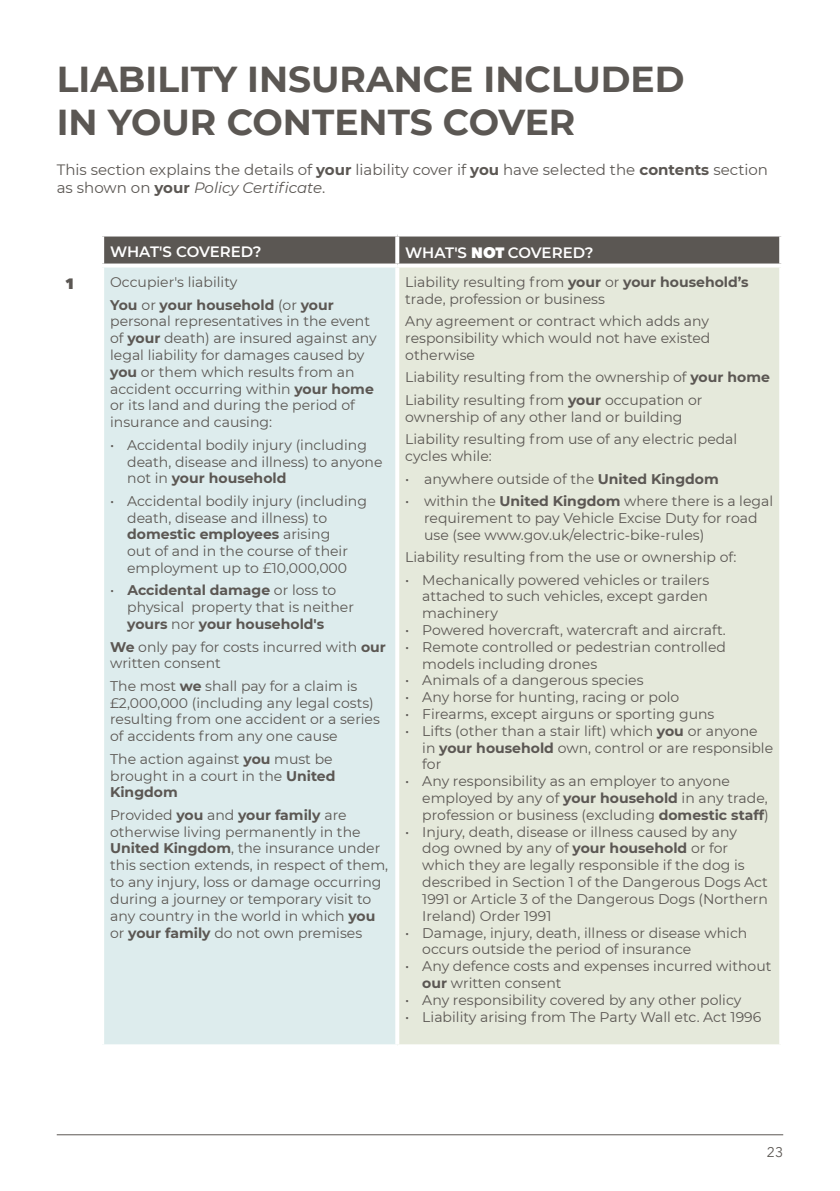
<style>
.page{position:relative;width:840px;height:1191px;background:#fff}
.page>*{position:absolute;margin:0;border:0;box-sizing:border-box;transform-origin:0 0}
.t1{font:700 36px/43.2px "Montserrat";color:#5b5753}
.t2{font:15px/18px "Montserrat";color:#5b5753}
.t3{font:600 15px "Montserrat";letter-spacing:-.015em;color:#fff}
.t4{font:800 15px "Avenir Next";color:#5b5753}
.t5{font:14px/16.8px "Montserrat";color:#5b5753}
.t6{font:14px "Avenir Next";color:#5b5753}
.s1{font-weight:700}
.s2{font-style:italic}
.s3{font-family:"Avenir Next";font-weight:800}
</style>
<div class="page">
<hr style="left:57px;top:1134px;width:725px;height:1px;background:#5b5753">
<div style="left:104px;top:236px;width:674px;height:27px;background:#5b5753"></div>
<div style="left:102px;top:265px;width:295px;height:781px;background:#ddeced"></div>
<div style="left:397px;top:265px;width:383px;height:781px;background:#e5e9db"></div>
<svg style="left:778px;top:267px;width:2px;height:777px;fill:#f5f6f0"></svg>
<svg style="left:397px;top:1044px;width:383px;height:2px"></svg>
<svg style="left:395px;top:236px;width:4px;height:27px"></svg>
<svg style="left:778px;top:236px;width:4px;height:27px"></svg>
<svg style="left:102px;top:263px;width:295px;height:4px"></svg>
<svg style="left:397px;top:263px;width:385px;height:4px"></svg>
<hr style="left:100px;top:267px;width:4px;height:777px;background:#fff">
<hr style="left:395px;top:267px;width:4px;height:777px;background:#fff">
<hr style="left:100px;top:1044px;width:297px;height:4px;background:#fff">
<h1 class="t1" style="left:57px;top:55px;width:629px">LIABILITY INSURANCE INCLUDED<br>IN YOUR CONTENTS COVER</h1>
<p class="t2" style="left:57px;top:161px;width:712px">This section explains the details of <span class="s1">your</span> liability cover if <span class="s1">you</span> have selected the <span class="s1">contents</span> section as shown on <span class="s1">your</span> <span class="s2">Policy Certificate</span>.</p>
<p class="t3" style="left:110px;top:241px;width:153px">WHAT'S COVERED?</p>
<p class="t3" style="left:405px;top:241px;width:189px">WHAT'S <span class="s3">NOT</span> COVERED?</p>
<p class="t4" style="left:65px;top:274px;width:12px">1</p>
<p class="t5" style="left:110px;top:270px;width:225px;line-height:22.4px">Occupier's liability<br><span class="s1">You</span> or <span class="s1">your household</span> (or <span class="s1">your</span></p>
<p class="t5" style="left:110px;top:312px;width:268px">personal representatives in the event of <span class="s1">your</span> death) are insured against any legal liability for damages caused by <span class="s1">you</span> or them which results from an accident occurring within <span class="s1">your home </span>or its land and during the period of insurance and causing:</p>
<p class="t5" style="left:127px;top:436px;width:257px;text-indent:-17px">• Accidental bodily injury (including death, disease and illness) to anyone not in <span class="s1">your household</span></p>
<p class="t5" style="left:127px;top:492px;width:241px;text-indent:-17px">• Accidental bodily injury (including death, disease and illness) to <span class="s1">domestic employees</span> arising<br>out of and in the course of their employment up to £10,000,000</p>
<p class="t5" style="left:127px;top:581px;width:228px;text-indent:-17px">• <span class="s1">Accidental damage</span> or loss to physical property that is neither <span class="s1">yours</span> nor <span class="s1">your household's</span></p>
<p class="t5" style="left:110px;top:637px;width:277px"><span class="s1">We</span> only pay for costs incurred with <span class="s1">our </span>written consent</p>
<p class="t5" style="left:110px;top:677px;width:271px">The most <span class="s1">we</span> shall pay for a claim is £2,000,000 (including any legal costs) resulting from one accident or a series of accidents from any one cause</p>
<p class="t5" style="left:110px;top:750px;width:227px">The action against <span class="s1">you</span> must be brought in a court in the <span class="s1">United<br>Kingdom</span></p>
<p class="t5" style="left:110px;top:806px;width:279px">Provided <span class="s1">you</span> and <span class="s1">your family</span> are otherwise living permanently in the <span class="s1">United Kingdom</span>, the insurance under this section extends, in respect of them, to any injury, loss or damage occurring during a journey or temporary visit to any country in the world in which <span class="s1">you </span>or <span class="s1">your family</span> do not own premises</p>
<p class="t5" style="left:405px;top:273px;width:345px">Liability resulting from <span class="s1">your</span> or <span class="s1">your household’s </span>trade, profession or business</p>
<p class="t5" style="left:405px;top:312px;width:306px;text-align:justify">Any agreement or contract which adds any responsibility which would not have existed otherwise</p>
<p class="t5" style="left:405px;top:366px;width:366px;line-height:22.4px">Liability resulting from the ownership of <span class="s1">your home<br></span>Liability resulting from <span class="s1">your</span> occupation or</p>
<p class="t5" style="left:405px;top:405px;width:333px;line-height:22.4px">ownership of any other land or building<br>Liability resulting from use of any electric pedal</p>
<p class="t5" style="left:405px;top:447px;width:88px">cycles while:</p>
<p class="t5" style="left:405px;top:469px;width:315px">• anywhere outside of the <span class="s1">United Kingdom</span></p>
<p class="t5" style="left:424px;top:492px;width:350px;text-indent:-19px">• within the <span class="s1">United Kingdom</span> where there is a legal requirement to pay Vehicle Excise Duty for road use (see www.gov.uk/electric-bike-rules)</p>
<p class="t5" style="left:405px;top:548px;width:332px">Liability resulting from the use or ownership of:</p>
<p class="t5" style="left:422px;top:570px;width:288px;text-align:justify;text-indent:-17px">• Mechanically powered vehicles or trailers attached to such vehicles, except garden machinery</p>
<p class="t5" style="left:405px;top:621px;width:322px">• Powered hovercraft, watercraft and aircraft.</p>
<p class="t5" style="left:422px;top:638px;width:305px;text-indent:-17px">• Remote controlled or pedestrian controlled models including drones</p>
<p class="t5" style="left:405px;top:671px;width:240px">• Animals of a dangerous species</p>
<p class="t5" style="left:405px;top:688px;width:275px">• Any horse for hunting, racing or polo</p>
<p class="t5" style="left:405px;top:705px;width:310px">• Firearms, except airguns or sporting guns</p>
<p class="t5" style="left:422px;top:722px;width:352px;text-indent:-17px">• Lifts (other than a stair lift) which <span class="s1">you</span> or anyone in <span class="s1">your household</span> own, control or are responsible for</p>
<p class="t5" style="left:422px;top:772px;width:348px;text-indent:-17px">• Any responsibility as an employer to anyone employed by any of <span class="s1">your household</span> in any trade, profession or business (excluding <span class="s1">domestic staff</span>)</p>
<p class="t5" style="left:422px;top:822px;width:347px;text-indent:-17px">• Injury, death, disease or illness caused by any dog owned by any of <span class="s1">your household</span> or for which they are legally responsible if the dog is described in Section 1 of the Dangerous Dogs Act 1991 or Article 3 of the Dangerous Dogs (Northern Ireland) Order 1991</p>
<p class="t5" style="left:422px;top:923px;width:326px;text-indent:-17px">• Damage, injury, death, illness or disease which occurs outside the period of insurance</p>
<p class="t5" style="left:422px;top:957px;width:350px;text-indent:-17px">• Any defence costs and expenses incurred without <span class="s1">our</span> written consent</p>
<p class="t5" style="left:405px;top:990px;width:337px">• Any responsibility covered by any other policy</p>
<p class="t5" style="left:405px;top:1007px;width:357px">• Liability arising from The Party Wall etc. Act 1996</p>
<p class="t6" style="left:766px;top:1140px;width:18px">23</p>
</div>
